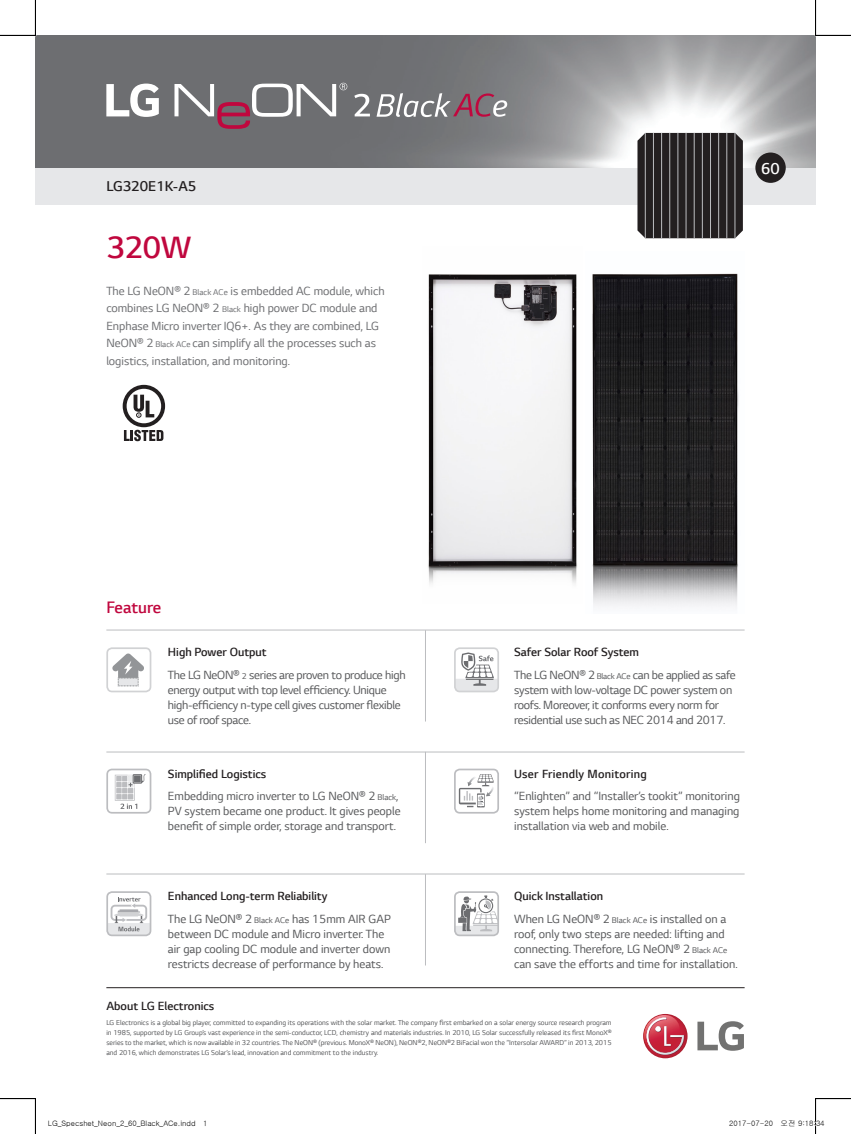
<style>
.page{position:relative;width:851px;height:1134px;background:#fff}
.page>*{position:absolute;margin:0;border:0;box-sizing:border-box;transform-origin:0 0}
.t1{font:300 32.5px "LG Smart";color:#c0073e}
.t2{font:300 17.5px "LG Smart";color:#c0073e}
.t3{font:300 16.5px "LG Smart";color:#fff}
.t4{font:300 15px "LG Smart";color:#231f20}
.t5{font:12.5px/15px "LG Smart";color:#57585a}
.t6{font:12.5px/15px "LG Smart";letter-spacing:-.02em;color:#57585a}
.t7{font:12.5px/17.5px "LG Smart";color:#6c6d70}
.t8{font:300 12.5px "LG Smart";color:#231f20}
.t9{font:300 12.5px "LG Smart";letter-spacing:.02em;color:#231f20}
.t10{font:7.5px/10px "LG Smart";color:#57585a;text-align:justify}
.t11{font:7.5px "Gulim";color:#000}
.s1{font-size:8.75px}
</style>
<div class="page">
<div style="left:35px;top:168px;width:780px;height:36px;background:#e6e7e9"></div>
<img style="left:35px;top:35px;width:780px;height:133px">
<svg style="left:643px;top:1014px;width:44px;height:44px"></svg>
<svg style="left:643px;top:1015px;width:41px;height:40px"></svg>
<svg style="left:697px;top:1021px;width:46px;height:30px"></svg>
<hr style="left:106px;top:987px;width:638px;height:1px;background:#231f20">
<svg style="left:637px;top:133px;width:105px;height:105px;background:#2b2829"></svg>
<hr style="left:645px;top:133px;width:1px;height:105px;background:#bcbdc0">
<hr style="left:653px;top:133px;width:1px;height:105px;background:#bcbdc0">
<hr style="left:661px;top:133px;width:1px;height:105px;background:#bcbdc0">
<hr style="left:669px;top:133px;width:1px;height:105px;background:#bcbdc0">
<hr style="left:677px;top:133px;width:1px;height:105px;background:#bcbdc0">
<hr style="left:685px;top:133px;width:1px;height:105px;background:#bcbdc0">
<hr style="left:693px;top:133px;width:1px;height:105px;background:#bcbdc0">
<hr style="left:702px;top:133px;width:1px;height:105px;background:#bcbdc0">
<hr style="left:710px;top:133px;width:1px;height:105px;background:#bcbdc0">
<hr style="left:718px;top:133px;width:1px;height:105px;background:#bcbdc0">
<hr style="left:726px;top:133px;width:1px;height:105px;background:#bcbdc0">
<hr style="left:734px;top:133px;width:1px;height:105px;background:#bcbdc0">
<hr style="left:106px;top:630px;width:638px;height:1px;background:#bcbdc0">
<hr style="left:106px;top:752px;width:638px;height:1px;background:#bcbdc0">
<hr style="left:106px;top:874px;width:638px;height:1px;background:#bcbdc0">
<hr style="left:425px;top:630px;width:1px;height:91px;background:#bcbdc0">
<hr style="left:425px;top:874px;width:1px;height:91px;background:#bcbdc0">
<hr style="left:425px;top:752px;width:1px;height:91px;background:#bcbdc0">
<div style="left:755px;top:153px;width:30px;height:30px;background:#231f20;border-radius:50%"></div>
<svg style="left:354px;top:94px;width:16px;height:22px"></svg>
<svg style="left:106px;top:84px;width:53px;height:33px"></svg>
<svg style="left:174px;top:83px;width:173px;height:46px;background:#8a8086"></svg>
<svg style="left:376px;top:93px;width:131px;height:24px;background:#95878e"></svg>
<img style="left:428px;top:274px;width:149px;height:310px">
<img style="left:592px;top:273px;width:147px;height:333px">
<svg style="left:112px;top:653px;width:32px;height:34px"></svg>
<div style="left:106px;top:647px;width:45px;height:45px;border:2px solid #d1d2d4;border-radius:5px"></div>
<svg style="left:106px;top:769px;width:45px;height:45px"></svg>
<div style="left:106px;top:891px;width:45px;height:45px;border:2px solid #bcbdc0;border-radius:5px"></div>
<svg style="left:107px;top:897px;width:43px;height:38px"></svg>
<svg style="left:457px;top:652px;width:39px;height:37px"></svg>
<div style="left:454px;top:647px;width:45px;height:45px;border:2px solid #d1d2d4;border-radius:5px"></div>
<div style="left:454px;top:769px;width:45px;height:45px;border:2px solid #bcbdc0;border-radius:5px"></div>
<svg style="left:459px;top:774px;width:35px;height:33px"></svg>
<div style="left:454px;top:891px;width:45px;height:45px;border:2px solid #bcbdc0;border-radius:5px"></div>
<svg style="left:455px;top:895px;width:43px;height:40px"></svg>
<svg style="left:123px;top:385px;width:42px;height:56px"></svg>
<hr style="left:0;top:35px;width:35px;height:1px;background:#000">
<hr style="left:815px;top:35px;width:35px;height:1px;background:#000">
<hr style="left:0;top:1098px;width:35px;height:1px;background:#000">
<hr style="left:815px;top:1098px;width:35px;height:1px;background:#000">
<hr style="left:35px;top:0;width:1px;height:35px;background:#000">
<hr style="left:35px;top:1098px;width:1px;height:36px;background:#000">
<hr style="left:815px;top:0;width:1px;height:35px;background:#000">
<hr style="left:815px;top:1098px;width:1px;height:36px;background:#000">
<p class="t4" style="left:106px;top:177px;width:91px">LG320E1K-A5</p>
<p class="t1" style="left:106px;top:228px;width:86px">320W</p>
<p class="t7" style="left:106px;top:282px;width:280px">The LG NeON® 2 <span class="s1">Black ACe</span> is embedded AC module, which combines LG NeON® 2 <span class="s1">Black</span> high power DC module and Enphase Micro inverter IQ6+. As they are combined, LG NeON® 2 <span class="s1">Black ACe</span> can simplify all the processes such as logistics, installation, and monitoring.</p>
<p class="t3" style="left:761px;top:159px;width:20px">60</p>
<p class="t2" style="left:106px;top:597px;width:56px">Feature</p>
<p class="t8" style="left:168px;top:645px;width:100px">High Power Output</p>
<p class="t6" style="left:168px;top:667px;width:239px">The LG NeON® <span class="s1">2</span> series are proven to produce high energy output with top level efficiency. Unique high-efficiency n-type cell gives customer flexible use of roof space.</p>
<p class="t8" style="left:168px;top:766px;width:100px">Simplified Logistics</p>
<p class="t5" style="left:168px;top:789px;width:234px">Embedding micro inverter to LG NeON® 2 <span class="s1">Black</span>,<br>PV system became one product. It gives people benefit of simple order, storage and transport.</p>
<p class="t8" style="left:168px;top:889px;width:161px">Enhanced Long-term Reliability</p>
<p class="t5" style="left:168px;top:911px;width:224px">The LG NeON® 2 <span class="s1">Black ACe</span> has 15mm AIR GAP between DC module and Micro inverter. The air gap cooling DC module and inverter down restricts decrease of performance by heats.</p>
<p class="t8" style="left:514px;top:645px;width:126px">Safer Solar Roof System</p>
<p class="t6" style="left:514px;top:667px;width:223px">The LG NeON® 2 <span class="s1">Black ACe</span> can be applied as safe system with low-voltage DC power system on roofs. Moreover, it conforms every norm for residential use such as NEC 2014 and 2017.</p>
<p class="t9" style="left:514px;top:766px;width:134px">User Friendly Monitoring</p>
<p class="t5" style="left:514px;top:789px;width:227px;text-align:justify">“Enlighten” and “Installer’s tookit” monitoring system helps home monitoring and managing installation via web and mobile.</p>
<p class="t8" style="left:514px;top:889px;width:90px">Quick Installation</p>
<p class="t5" style="left:514px;top:911px;width:225px">When LG NeON® 2 <span class="s1">Black ACe</span> is installed on a roof, only two steps are needed: lifting and connecting. Therefore, LG NeON® 2 <span class="s1">Black ACe </span>can save the efforts and time for installation.</p>
<p class="t8" style="left:106px;top:998px;width:109px">About LG Electronics</p>
<p class="t10" style="left:106px;top:1017px;width:506px">LG Electronics is a global big player, committed to expanding its operations with the solar market. The company first embarked on a solar energy source research program in 1985, supported by LG Group’s vast experience in the semi-conductor, LCD, chemistry and materials industries. In 2010, LG Solar successfully released its first MonoX® series to the market, which is now available in 32 countries. The NeON® (previous. MonoX® NeON), NeON®2, NeON®2 BiFacial won the “Intersolar AWARD” in 2013, 2015 and 2016, which demonstrates LG Solar’s lead, innovation and commitment to the industry.</p>
<p class="t11" style="left:48px;top:1120px;width:161px">LG_Specshet_Neon_2_60_Black_ACe.indd 1</p>
<p class="t11" style="left:729px;top:1120px;width:97px">2017-07-20 오전 9:18:34</p>
</div>
